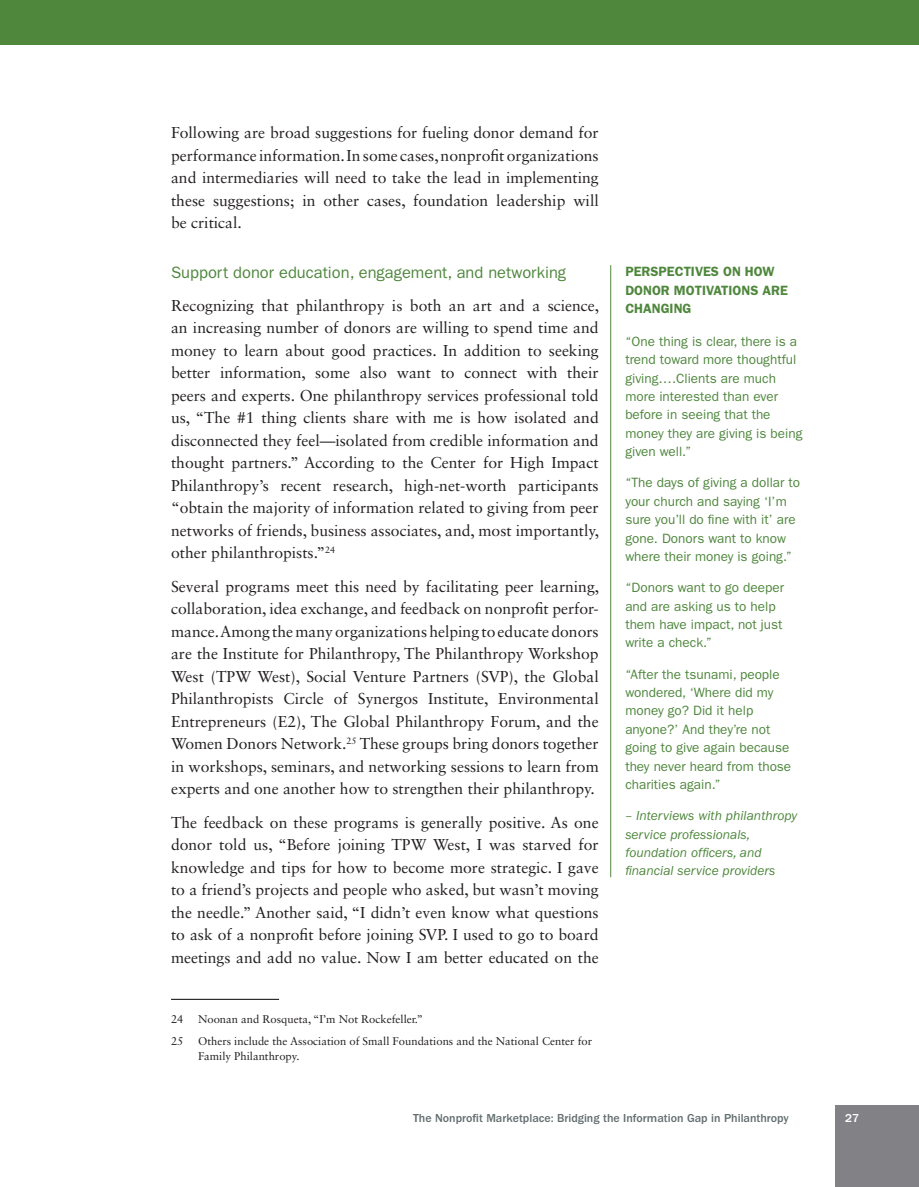
<style>
.page{position:relative;width:919px;height:1187px;background:#fff}
.page>*{position:absolute;margin:0;border:0;box-sizing:border-box;transform-origin:0 0}
.t1{font:16.5px "ITC Franklin Gothic Std";color:#4f873d}
.t2{font:15.75px/22.5px "Sabon LT Std";color:#231f20;text-align:justify}
.t3{font:13.5px/18.3px "ITC Franklin Gothic Std";color:#4f873d}
.t4{font:italic 13.5px/18.3px "ITC Franklin Gothic Std";color:#4f873d}
.t5{font:600 13.5px/18.8px "ITC Franklin Gothic Std";color:#4f873d}
.t6{font:500 12px "ITC Franklin Gothic Std";color:#636e6f}
.t7{font:500 12px "ITC Franklin Gothic Std";color:#fff}
.t8{font:11.25px/15px "Sabon LT Std";color:#231f20}
</style>
<div class="page">
<div style="left:0;top:0;width:919px;height:45px;background:#4f873d"></div>
<div style="left:835px;top:1105px;width:84px;height:82px;background:#828286"></div>
<hr style="left:171px;top:999px;width:108px;height:1px;background:#231f20">
<hr style="left:610px;top:265px;width:1px;height:612px;background:#4f873d">
<p class="t2" style="left:171px;top:121px;width:429px">Following are broad suggestions for fueling donor demand for performance information. In some cases, nonprofit organizations and intermediaries will need to take the lead in implementing these suggestions; in other cases, foundation leadership will be critical.</p>
<p class="t1" style="left:171px;top:262px;width:397px">Support donor education, engagement, and networking</p>
<p class="t2" style="left:171px;top:294px;width:430px">Recognizing that philanthropy is both an art and a science, an increasing number of donors are willing to spend time and money to learn about good practices. In addition to seeking better information, some also want to connect with their peers and experts. One philanthropy services professional told us, “The #1 thing clients share with me is how isolated and disconnected they feel—isolated from credible information and thought partners.” According to the Center for High Impact Philanthropy’s recent research, high-net-worth participants “obtain the majority of information related to giving from peer networks of friends, business associates, and, most importantly, other philanthropists.”<sup>24</sup></p>
<p class="t2" style="left:171px;top:575px;width:430px">Several programs meet this need by facilitating peer learning, collaboration, idea exchange, and feedback on nonprofit perfor&shy;mance. Among the many organizations helping to educate donors are the Institute for Philanthropy, The Philanthropy Workshop West (TPW West), Social Venture Partners (SVP), the Global Philanthropists Circle of Synergos Institute, Environmental Entrepreneurs (E2), The Global Philanthropy Forum, and the Women Donors Network.<sup>25</sup> These groups bring donors together in workshops, seminars, and networking sessions to learn from experts and one another how to strengthen their philanthropy.</p>
<p class="t2" style="left:171px;top:811px;width:429px">The feedback on these programs is generally positive. As one donor told us, “Before joining TPW West, I was starved for knowledge and tips for how to become more strategic. I gave to a friend’s projects and people who asked, but wasn’t moving the needle.” Another said, “I didn’t even know what questions to ask of a nonprofit before joining SVP. I used to go to board meetings and add no value. Now I am better educated on the</p>
<p class="t8" style="left:171px;top:1012px;width:14px">24</p>
<p class="t8" style="left:198px;top:1012px;width:227px">Noonan and Rosqueta, “I’m Not Rockefeller.”</p>
<p class="t8" style="left:171px;top:1033px;width:14px">25</p>
<p class="t8" style="left:198px;top:1033px;width:396px">Others include the Association of Small Foundations and the National Center for<br>Family Philanthropy.</p>
<p class="t5" style="left:625px;top:262px;width:164px">PERSPECTIVES ON HOW<br>DONOR MOTIVATIONS ARE<br>CHANGING</p>
<p class="t3" style="left:625px;top:332px;width:179px">“One thing is clear, there is a trend toward more thoughtful giving….Clients are much more interested than ever before in seeing that the money they are giving is being given well.”</p>
<p class="t3" style="left:625px;top:474px;width:176px">“The days of giving a dollar to your church and saying ‘I’m sure you’ll do fine with it’ are gone. Donors want to know where their money is going.”</p>
<p class="t3" style="left:625px;top:579px;width:160px">“Donors want to go deeper and are asking us to help them have impact, not just write a check.”</p>
<p class="t3" style="left:625px;top:665px;width:167px">“After the tsunami, people wondered, ‘Where did my money go? Did it help anyone?’ And they’re not going to give again because they never heard from those charities again.”</p>
<p class="t4" style="left:625px;top:807px;width:173px">– Interviews with philanthropy service professionals, foundation officers, and financial service providers</p>
<p class="t6" style="left:413px;top:1111px;width:377px">The Nonprofit Marketplace: Bridging the Information Gap in Philanthropy</p>
<p class="t7" style="left:845px;top:1111px;width:16px">27</p>
</div>
